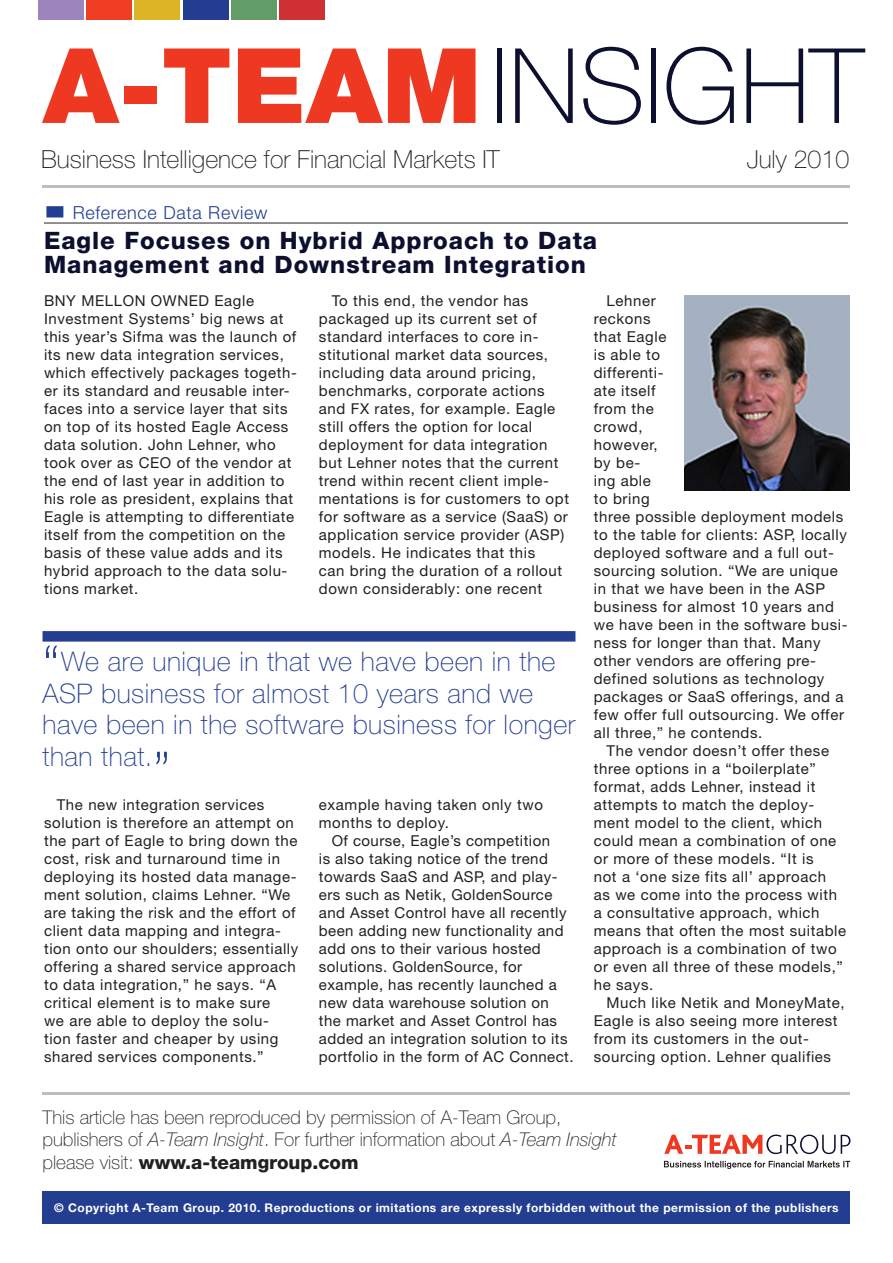
<style>
.page{position:relative;width:893px;height:1263px;background:#fff}
.page>*{position:absolute;margin:0;border:0;box-sizing:border-box;transform-origin:0 0}
.t1{font:100 104.25px "Helvetica Neue";color:#0d0f2f}
.Newsletter_-_Pullquo{font:100 55.5px "Helvetica Neue";color:#233e91}
.Newsletter_-_Pullquo-2{font:100 27px/31.5px "Helvetica Neue";letter-spacing:.02em;color:#233e91}
.t2{font:100 24.9px "Helvetica Neue";color:#231f20}
.Newsletter_-_Headlin{font:800 24px/24px "Helvetica Neue";letter-spacing:.04em;color:#0d0f2f}
.t3{font:100 18.9px/22.6px "Helvetica Neue";color:#231f20}
.Eyebrows_-_Amend_Col{font:300 18px "Helvetica Neue";letter-spacing:.04em;color:#233e91}
.Newsletter_-_First_P{font:15px/18px "Helvetica Neue";letter-spacing:.04em;color:#231f20}
.t4{font:700 12px "Helvetica Neue";letter-spacing:.04em;color:#fff}
.s1{font-weight:900;color:#ef3822}
.s2{font-size:55.5px}
.s3{font-style:italic}
.s4{font-weight:800}
</style>
<div class="page">
<hr style="left:44px;top:223px;width:804px;height:1px;background:#231f20">
<hr style="left:43px;top:186px;width:807px;height:2px;background:#bcbdc0">
<hr style="left:43px;top:1093px;width:807px;height:2px;background:#bcbdc0">
<div style="left:87px;top:0;width:45px;height:20px;background:#ef3e22"></div>
<div style="left:135px;top:0;width:45px;height:20px;background:#ddb425"></div>
<div style="left:183px;top:0;width:45px;height:20px;background:#233e91"></div>
<div style="left:231px;top:0;width:46px;height:20px;background:#629c66"></div>
<div style="left:38px;top:0;width:46px;height:20px;background:#9c85bd"></div>
<div style="left:280px;top:0;width:45px;height:20px;background:#cf3031"></div>
<div style="left:43px;top:1191px;width:807px;height:32px;background:#233e91"></div>
<svg style="left:664px;top:1134px;width:186px;height:20px"></svg>
<svg style="left:664px;top:1161px;width:186px;height:8px"></svg>
<div style="left:43px;top:631px;width:532px;height:11px;background:#233e91"></div>
<img style="left:685px;top:295px;width:164px;height:195px">
<p class="t1" style="left:43px;top:26px;width:822px"><span class="s1">A-TEAM</span>INSIGHT</p>
<p class="t2" style="left:41px;top:145px;width:460px">Business Intelligence for Financial Markets IT</p>
<p class="t2" style="left:747px;top:145px;width:104px">July 2010</p>
<p class="Eyebrows_-_Amend_Col" style="left:44px;top:201px;width:225px">■ Reference Data Review</p>
<p class="Newsletter_-_Headlin" style="left:44px;top:228px;width:555px">Eagle Focuses on Hybrid Approach to Data<br>Management and Downstream Integration</p>
<p class="Newsletter_-_First_P" style="left:44px;top:291px;width:254px">BNY Mellon own ed Eagle<br>Investment Systems’ big news at this year’s Sifma was the launch of its new data integration services, which effectively packages togeth&shy;er its standard and reusable inter&shy;faces into a service layer that sits on top of its hosted Eagle Access data solution. John Lehner, who took over as CEO of the vendor at the end of last year in addition to his role as president, explains that<br>Eagle is attempting to differentiate itself from the competition on the basis of these value adds and its hybrid approach to the data solu&shy;tions market.</p>
<p class="Newsletter_-_First_P" style="left:319px;top:291px;width:252px;text-indent:13px">To this end, the vendor has packaged up its current set of standard interfaces to core in&shy;stitutional market data sources, including data around pricing, benchmarks, corporate actions and FX rates, for example. Eagle still offers the option for local deployment for data integration but Lehner notes that the current trend within recent client imple&shy;mentations is for customers to opt for software as a service (SaaS) or application service provider (ASP) models. He indicates that this<br>can bring the duration of a rollout down considerably: one recent</p>
<p class="Newsletter_-_First_P" style="left:594px;top:291px;width:255px;text-indent:13px">Lehner<br>reckons<br>that Eagle<br>is able to<br>differenti-<br>ate itself<br>from the<br>crowd,<br>however,<br>by be-<br>ing able<br>to bring<br>three possible deployment models to the table for clients: ASP, locally deployed software and a full out&shy;sourcing solution. “We are unique in that we have been in the ASP business for almost 10 years and we have been in the software busi&shy;ness for longer than that. Many other vendors are offering pre&shy;defined solutions as technology packages or SaaS offerings, and a few offer full outsourcing. We offer all three,” he contends.</p>
<p class="Newsletter_-_First_P" style="left:594px;top:741px;width:254px;text-indent:13px">The vendor doesn’t offer these three options in a “boilerplate” format, adds Lehner, instead it attempts to match the deploy&shy;ment model to the client, which could mean a combination of one or more of these models. “It is<br>not a ‘one size fits all’ approach<br>as we come into the process with a consultative approach, which means that often the most suitable approach is a combination of two or even all three of these models,” he says.</p>
<p class="Newsletter_-_First_P" style="left:594px;top:993px;width:252px;text-indent:13px">Much like Netik and MoneyMate,<br>Eagle is also seeing more interest from its customers in the out&shy;sourcing option. Lehner qualifies</p>
<p class="Newsletter_-_Pullquo-2" style="left:43px;top:646px;width:534px"><span class="s2">“</span>We are unique in that we have been in the ASP business for almost 10 years and we have been in the software business for longer than that.</p>
<p class="Newsletter_-_Pullquo" style="left:153px;top:740px;width:19px">”</p>
<p class="Newsletter_-_First_P" style="left:44px;top:795px;width:256px;text-indent:13px">The new integration services solution is therefore an attempt on the part of Eagle to bring down the cost, risk and turnaround time in deploying its hosted data manage&shy;ment solution, claims Lehner. “We are taking the risk and the effort of client data mapping and integra&shy;tion onto our shoulders; essentially offering a shared service approach to data integration,” he says. “A critical element is to make sure<br>we are able to deploy the solu&shy;tion faster and cheaper by using shared services components.”</p>
<p class="Newsletter_-_First_P" style="left:319px;top:795px;width:226px">example having taken only two months to deploy.</p>
<p class="Newsletter_-_First_P" style="left:319px;top:831px;width:256px;text-indent:13px">Of course, Eagle’s competition<br>is also taking notice of the trend towards SaaS and ASP, and play&shy;ers such as Netik, GoldenSource and Asset Control have all recently been adding new functionality and add ons to their various hosted solutions. GoldenSource, for example, has recently launched a new data warehouse solution on the market and Asset Control has added an integration solution to its portfolio in the form of AC Connect.</p>
<p class="t3" style="left:43px;top:1105px;width:576px">This article has been reproduced by permission of A-Team Group, publishers of <span class="s3">A-Team Insight</span>. For further information about <span class="s3">A-Team Insight </span>please visit: <span class="s4">www.a-teamgroup.com</span></p>
<p class="t4" style="left:54px;top:1200px;width:786px">© Copyright A-Team Group. 2010. Reproductions or imitations are expressly forbidden without the permission of the publishers</p>
</div>
